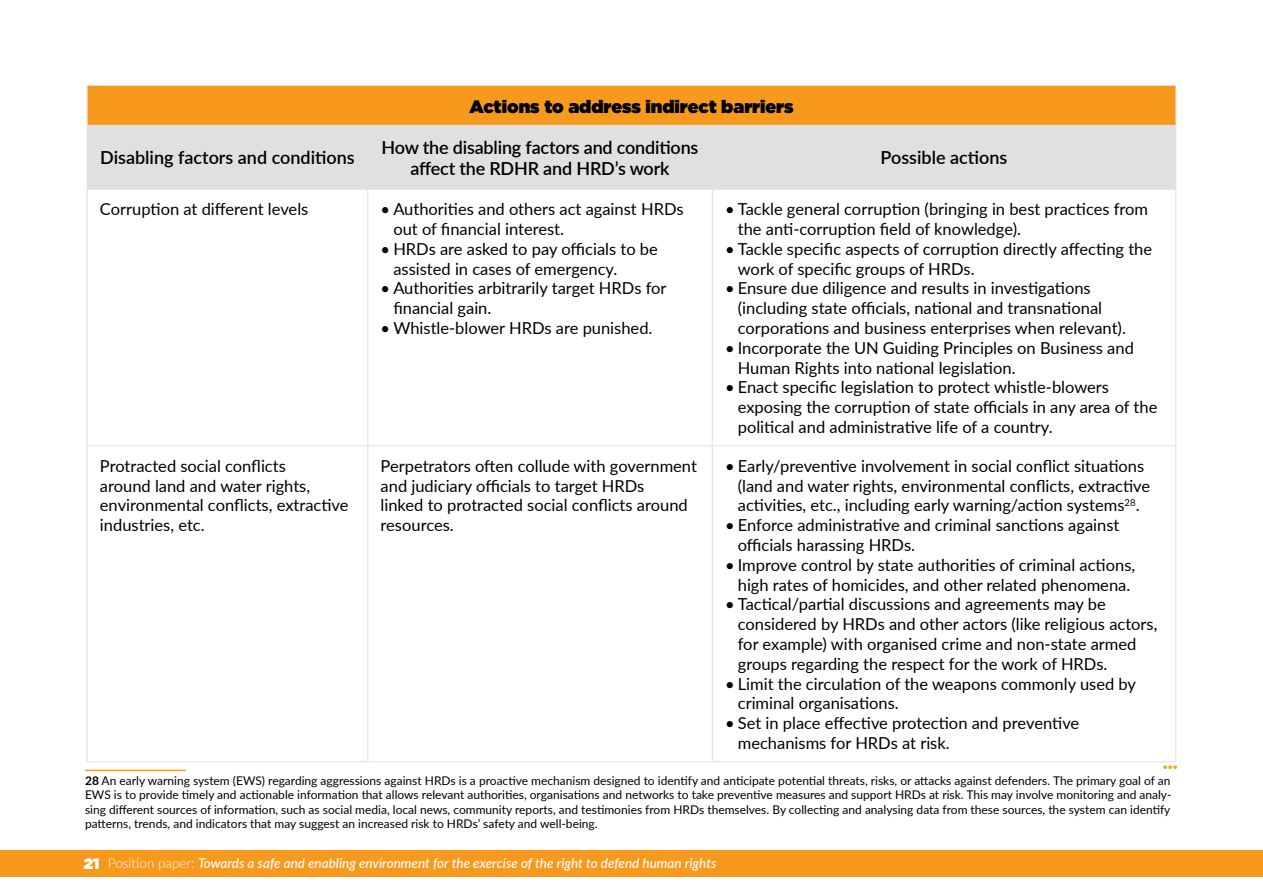
<style>
.page{position:relative;width:1263px;height:893px;background:#fff}
.page>*{position:absolute;margin:0;border:0;box-sizing:border-box;transform-origin:0 0}
.t1{font:900 21px "Lato";color:#f5a603}
.t2{font:600 18px/21.6px "Lato";letter-spacing:-.01em;color:#000;text-align:center}
.t3{font:900 18px "Gotham";color:#000}
.t4{font:16.5px/19.8px "Lato";color:#000}
.t5{font:italic 500 13.5px "Lato";color:#fff}
.t6{font:12px/14.4px "Lato";color:#000;text-align:justify}
.s1{font-weight:700}
.s2{font-family:"Gotham";font-weight:900;font-style:normal;font-size:15px}
.s3{font-weight:300;font-style:normal}
</style>
<div class="page">
<div style="left:0;top:851px;width:1263px;height:26px;background:#f7991c"></div>
<div style="left:87px;top:85px;width:1089px;height:40px;background:#f7991c"></div>
<div style="left:88px;top:126px;width:1087px;height:63px;background:#e0e0e0"></div>
<hr style="left:87px;top:85px;width:281px;height:1px;background:#e0e0e0">
<hr style="left:87px;top:86px;width:1px;height:39px;background:#e0e0e0">
<hr style="left:368px;top:85px;width:344px;height:1px;background:#e0e0e0">
<hr style="left:712px;top:85px;width:464px;height:1px;background:#e0e0e0">
<hr style="left:1175px;top:86px;width:1px;height:39px;background:#e0e0e0">
<hr style="left:87px;top:125px;width:281px;height:1px;background:#e0e0e0">
<hr style="left:87px;top:126px;width:1px;height:63px;background:#e0e0e0">
<hr style="left:368px;top:125px;width:344px;height:1px;background:#e0e0e0">
<hr style="left:367px;top:126px;width:1px;height:63px;background:#e0e0e0">
<hr style="left:712px;top:125px;width:464px;height:1px;background:#e0e0e0">
<hr style="left:712px;top:126px;width:1px;height:63px;background:#e0e0e0">
<hr style="left:1175px;top:126px;width:1px;height:63px;background:#e0e0e0">
<hr style="left:87px;top:189px;width:281px;height:1px;background:#e0e0e0">
<hr style="left:87px;top:189px;width:1px;height:256px;background:#e0e0e0">
<hr style="left:368px;top:189px;width:344px;height:1px;background:#e0e0e0">
<hr style="left:367px;top:189px;width:1px;height:256px;background:#e0e0e0">
<hr style="left:712px;top:189px;width:464px;height:1px;background:#e0e0e0">
<hr style="left:712px;top:189px;width:1px;height:256px;background:#e0e0e0">
<hr style="left:1175px;top:189px;width:1px;height:256px;background:#e0e0e0">
<hr style="left:87px;top:445px;width:281px;height:1px;background:#e0e0e0">
<hr style="left:87px;top:446px;width:1px;height:315px;background:#e0e0e0">
<hr style="left:368px;top:445px;width:344px;height:1px;background:#e0e0e0">
<hr style="left:367px;top:446px;width:1px;height:315px;background:#e0e0e0">
<hr style="left:712px;top:445px;width:464px;height:1px;background:#e0e0e0">
<hr style="left:712px;top:446px;width:1px;height:315px;background:#e0e0e0">
<hr style="left:1175px;top:446px;width:1px;height:315px;background:#e0e0e0">
<hr style="left:87px;top:761px;width:281px;height:1px;background:#e0e0e0">
<hr style="left:368px;top:761px;width:344px;height:1px;background:#e0e0e0">
<hr style="left:712px;top:761px;width:464px;height:1px;background:#e0e0e0">
<hr style="left:85px;top:770px;width:101px;height:1px;background:#f5a603">
<p class="t3" style="left:469px;top:93px;width:326px">Actions to address indirect barriers</p>
<p class="t2" style="left:100px;top:146px;width:256px">Disabling factors and conditions</p>
<p class="t2" style="left:381px;top:136px;width:318px">How the disabling factors and conditions affect the RDHR and HRD’s work</p>
<p class="t2" style="left:881px;top:146px;width:128px">Possible actions</p>
<p class="t4" style="left:100px;top:199px;width:210px">Corruption at different levels</p>
<p class="t4" style="left:393px;top:199px;width:292px;text-indent:-13px">• Authorities and others act against HRDs out of financial interest.</p>
<p class="t4" style="left:393px;top:238px;width:266px;text-indent:-13px">• HRDs are asked to pay officials to be assisted in cases of emergency.</p>
<p class="t4" style="left:393px;top:278px;width:275px;text-indent:-13px">• Authorities arbitrarily target HRDs for financial gain.</p>
<p class="t4" style="left:381px;top:317px;width:273px">• Whistle-blower HRDs are punished.</p>
<p class="t4" style="left:738px;top:199px;width:412px;text-indent:-13px">• Tackle general corruption (bringing in best practices from the anti-corruption field of knowledge).</p>
<p class="t4" style="left:738px;top:238px;width:416px;text-indent:-13px">• Tackle specific aspects of corruption directly affecting the work of specific groups of HRDs.</p>
<p class="t4" style="left:738px;top:278px;width:390px;text-indent:-13px">• Ensure due diligence and results in investigations (including state officials, national and transnational corporations and business enterprises when relevant).</p>
<p class="t4" style="left:738px;top:337px;width:398px;text-indent:-13px">• Incorporate the UN Guiding Principles on Business and<br>Human Rights into national legislation.</p>
<p class="t4" style="left:738px;top:377px;width:421px;text-indent:-13px">• Enact specific legislation to protect whistle-blowers exposing the corruption of state officials in any area of the political and administrative life of a country.</p>
<p class="t4" style="left:100px;top:455px;width:250px">Protracted social conflicts<br>around land and water rights, environmental conflicts, extractive industries, etc.</p>
<p class="t4" style="left:381px;top:455px;width:318px">Perpetrators often collude with government and judiciary officials to target HRDs<br>linked to protracted social conflicts around resources.</p>
<p class="t4" style="left:738px;top:455px;width:414px;text-indent:-13px">• Early/preventive involvement in social conflict situations (land and water rights, environmental conflicts, extractive activities, etc., including early warning/action systems<sup>28</sup>.</p>
<p class="t4" style="left:738px;top:515px;width:383px;text-indent:-13px">• Enforce administrative and criminal sanctions against officials harassing HRDs.</p>
<p class="t4" style="left:725px;top:554px;width:412px;text-align:center">• Improve control by state authorities of criminal actions, high rates of homicides, and other related phenomena.</p>
<p class="t4" style="left:738px;top:594px;width:421px;text-indent:-13px">• Tactical/partial discussions and agreements may be considered by HRDs and other actors (like religious actors, for example) with organised crime and non-state armed groups regarding the respect for the work of HRDs.</p>
<p class="t4" style="left:738px;top:673px;width:400px;text-indent:-13px">• Limit the circulation of the weapons commonly used by criminal organisations.</p>
<p class="t4" style="left:738px;top:713px;width:343px;text-indent:-13px">• Set in place effective protection and preventive mechanisms for HRDs at risk.</p>
<p class="t1" style="left:1163px;top:745px;width:17px">...</p>
<p class="t6" style="left:85px;top:773px;width:1088px"><span class="s1">28</span> An early warning system (EWS) regarding aggressions against HRDs is a proactive mechanism designed to identify and anticipate potential threats, risks, or attacks against defenders. The primary goal of an EWS is to provide timely and actionable information that allows relevant authorities, organisations and networks to take preventive measures and support HRDs at risk. This may involve monitoring and analy&shy;sing different sources of information, such as social media, local news, community reports, and testimonies from HRDs themselves. By collecting and analysing data from these sources, the system can identify patterns, trends, and indicators that may suggest an increased risk to HRDs’ safety and well-being.</p>
<p class="t5" style="left:84px;top:853px;width:634px"><span class="s2">21</span> <span class="s3">Position paper:</span> Towards a safe and enabling environment for the exercise of the right to defend human rights</p>
</div>
